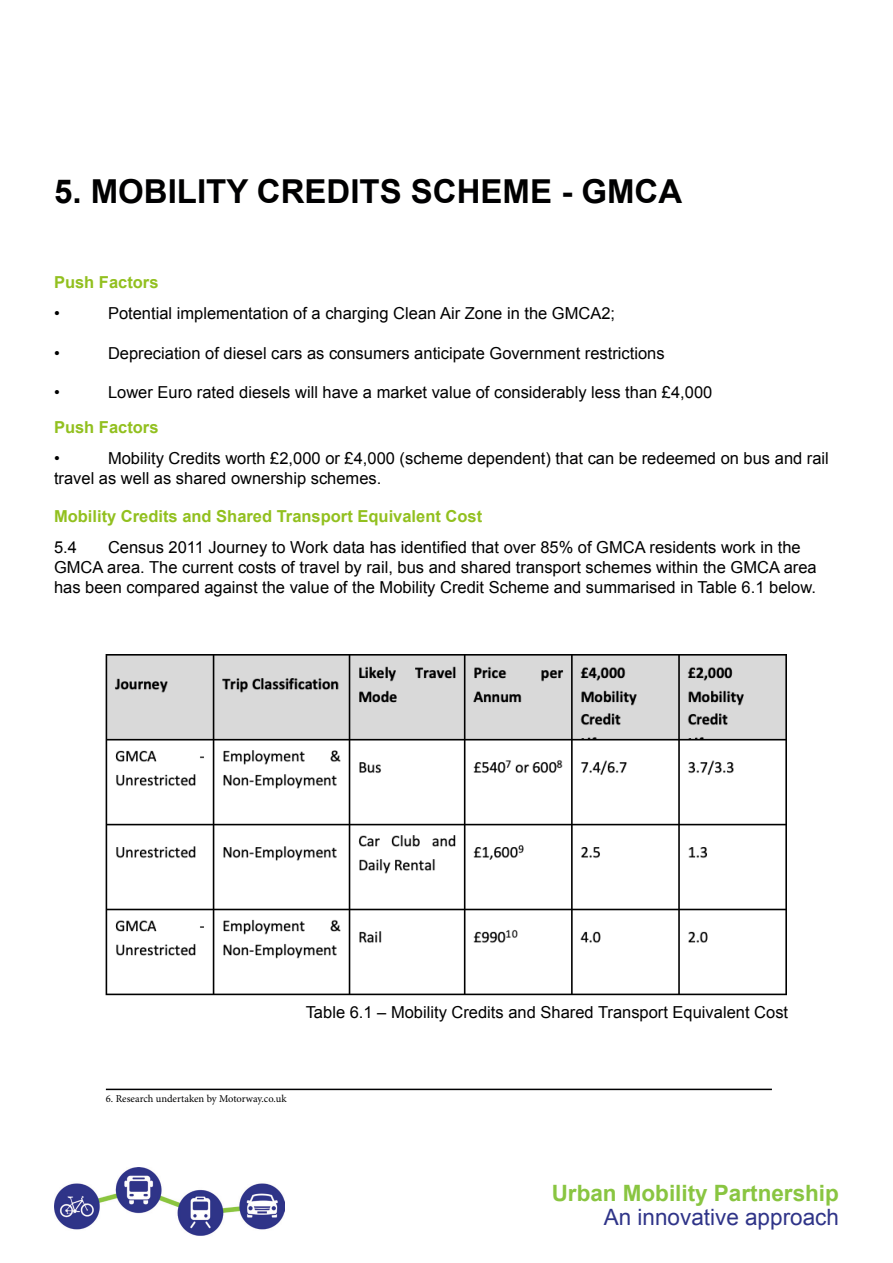
<style>
.page{position:relative;width:893px;height:1263px;background:#fff}
.page>*{position:absolute;margin:0;border:0;box-sizing:border-box;transform-origin:0 0}
.t1{font:700 33px "Arial";color:#000001}
.t2{font:700 22.5px "Arial";color:#89c541}
.t3{font:22.5px "Arial";color:#2f3488}
.t4{font:16.5px/19.8px "Arial";color:#000001}
.t5{font:700 16.5px "Arial";color:#92c01f}
.t6{font:10.5px "Minion Pro";color:#000001}
</style>
<div class="page">
<img style="left:54px;top:1167px;width:231px;height:69px">
<img style="left:105px;top:655px;width:681px;height:341px">
<hr style="left:106px;top:1089px;width:666px;height:1px;background:#000001">
<p class="t1" style="left:54px;top:169px;width:630px">5. MOBILITY CREDITS SCHEME - GMCA</p>
<p class="t5" style="left:54px;top:272px;width:106px">Push Factors</p>
<p class="t4" style="left:54px;top:304px;width:7px">•</p>
<p class="t4" style="left:108px;top:304px;width:509px">Potential implementation of a charging Clean Air Zone in the GMCA2;</p>
<p class="t4" style="left:54px;top:343px;width:7px">•</p>
<p class="t4" style="left:108px;top:343px;width:558px">Depreciation of diesel cars as consumers anticipate Government restrictions</p>
<p class="t4" style="left:54px;top:383px;width:7px">•</p>
<p class="t4" style="left:108px;top:383px;width:606px">Lower Euro rated diesels will have a market value of considerably less than £4,000</p>
<p class="t5" style="left:54px;top:416px;width:106px">Push Factors</p>
<p class="t4" style="left:54px;top:448px;width:7px">•</p>
<p class="t4" style="left:54px;top:448px;width:776px;text-indent:54px">Mobility Credits worth £2,000 or £4,000 (scheme dependent) that can be redeemed on bus and rail travel as well as shared ownership schemes.</p>
<p class="t5" style="left:54px;top:506px;width:430px">Mobility Credits and Shared Transport Equivalent Cost</p>
<p class="t4" style="left:54px;top:538px;width:24px">5.4</p>
<p class="t4" style="left:54px;top:538px;width:764px;text-indent:54px">Census 2011 Journey to Work data has identified that over 85% of GMCA residents work in the<br>GMCA area. The current costs of travel by rail, bus and shared transport schemes within the GMCA area has been compared against the value of the Mobility Credit Scheme and summarised in Table 6.1 below.</p>
<p class="t4" style="left:306px;top:1003px;width:484px">Table 6.1 – Mobility Credits and Shared Transport Equivalent Cost</p>
<p class="t6" style="left:106px;top:1091px;width:182px">6. Research undertaken by Motorway.co.uk</p>
<p class="t2" style="left:552px;top:1179px;width:289px">Urban Mobility Partnership</p>
<p class="t3" style="left:604px;top:1203px;width:237px">An innovative approach</p>
</div>
